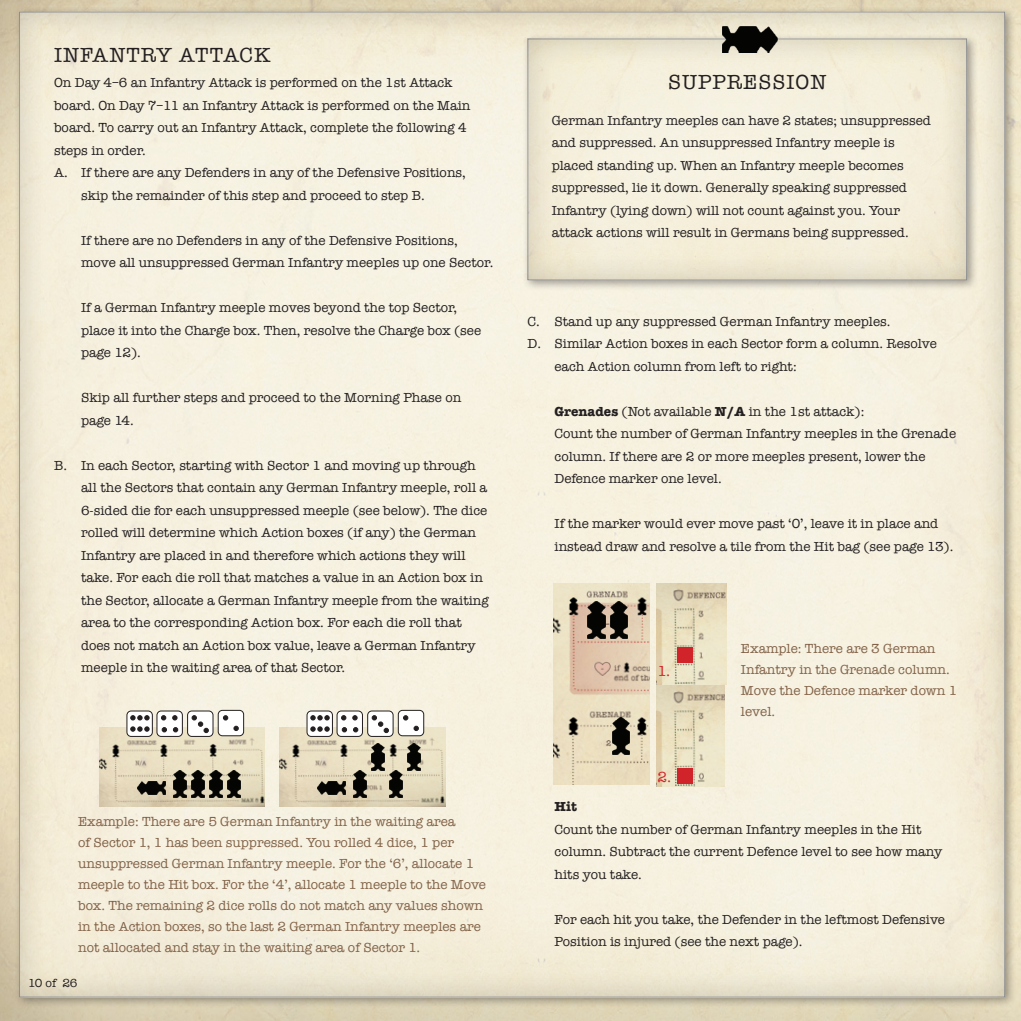
<style>
.page{position:relative;width:1021px;height:1021px;background:#fff}
.page>*{position:absolute;margin:0;border:0;box-sizing:border-box;transform-origin:0 0}
.t1{font:21px "American Typewriter";letter-spacing:.05em;color:#231f20}
.t2{font:15px "American Typewriter";color:#d1232a}
.t3{font:13.5px/22.5px "American Typewriter";color:#231f20}
.Example{font:13.5px/21px "American Typewriter";color:#826248}
.t4{font:12px "American Typewriter";color:#231f20}
.s1{font-weight:700}
</style>
<div class="page">
<div style="left:14px;top:6px;width:1002px;height:1002px;background:#231f20;opacity:.41"></div>
<div style="left:17px;top:9px;width:988px;height:989px;background:#231f20;opacity:.19"></div>
<img style="left:656px;top:583px;width:70px;height:101px">
<div style="left:677px;top:647px;width:15px;height:16px;background:#d1232a"></div>
<img style="left:656px;top:685px;width:68px;height:101px">
<div style="left:677px;top:767px;width:15px;height:16px;background:#d1232a"></div>
<img style="left:554px;top:583px;width:96px;height:201px">
<div style="left:522px;top:33px;width:456px;height:258px;background:#231f20;opacity:.41"></div>
<div style="left:525px;top:36px;width:442px;height:244px;background:#231f20;opacity:.19"></div>
<img style="left:588px;top:601px;width:17px;height:37px">
<img style="left:610px;top:601px;width:18px;height:37px">
<img style="left:612px;top:717px;width:17px;height:37px">
<img style="left:100px;top:727px;width:165px;height:79px">
<div style="left:127px;top:711px;width:25px;height:25px;background:#fff;border-radius:4px"></div>
<div style="left:127px;top:710px;width:25px;height:26px;border:1px solid #231f20;border-radius:4px"></div>
<svg style="left:130px;top:715px;width:19px;height:5px"></svg>
<svg style="left:130px;top:726px;width:19px;height:5px"></svg>
<div style="left:157px;top:711px;width:25px;height:25px;background:#fff;border-radius:4px"></div>
<div style="left:157px;top:710px;width:25px;height:26px;border:1px solid #231f20;border-radius:4px"></div>
<svg style="left:161px;top:715px;width:5px;height:5px"></svg>
<svg style="left:173px;top:727px;width:5px;height:5px"></svg>
<svg style="left:172px;top:715px;width:5px;height:5px"></svg>
<svg style="left:162px;top:727px;width:5px;height:5px"></svg>
<div style="left:187px;top:711px;width:26px;height:25px;background:#fff;border-radius:4px"></div>
<div style="left:187px;top:710px;width:26px;height:26px;border:1px solid #231f20;border-radius:4px"></div>
<svg style="left:192px;top:715px;width:17px;height:18px"></svg>
<div style="left:218px;top:710px;width:26px;height:25px;background:#fff;border-radius:4px"></div>
<div style="left:218px;top:710px;width:26px;height:26px;border:1px solid #231f20;border-radius:4px"></div>
<svg style="left:223px;top:715px;width:5px;height:5px"></svg>
<svg style="left:233px;top:726px;width:6px;height:5px"></svg>
<img style="left:227px;top:770px;width:13px;height:27px">
<img style="left:209px;top:770px;width:13px;height:27px">
<img style="left:191px;top:770px;width:13px;height:27px">
<img style="left:173px;top:770px;width:13px;height:27px">
<img style="left:138px;top:781px;width:27px;height:13px">
<img style="left:280px;top:727px;width:165px;height:79px">
<div style="left:307px;top:711px;width:25px;height:25px;background:#fff;border-radius:4px"></div>
<div style="left:307px;top:710px;width:25px;height:26px;border:1px solid #231f20;border-radius:4px"></div>
<svg style="left:310px;top:715px;width:19px;height:5px"></svg>
<svg style="left:310px;top:726px;width:19px;height:5px"></svg>
<div style="left:337px;top:711px;width:25px;height:25px;background:#fff;border-radius:4px"></div>
<div style="left:337px;top:710px;width:25px;height:26px;border:1px solid #231f20;border-radius:4px"></div>
<svg style="left:341px;top:715px;width:5px;height:5px"></svg>
<svg style="left:353px;top:727px;width:5px;height:5px"></svg>
<svg style="left:352px;top:715px;width:5px;height:5px"></svg>
<svg style="left:342px;top:727px;width:5px;height:5px"></svg>
<div style="left:367px;top:711px;width:26px;height:25px;background:#fff;border-radius:4px"></div>
<div style="left:367px;top:710px;width:26px;height:26px;border:1px solid #231f20;border-radius:4px"></div>
<svg style="left:372px;top:715px;width:17px;height:18px"></svg>
<div style="left:398px;top:710px;width:26px;height:25px;background:#fff;border-radius:4px"></div>
<div style="left:398px;top:710px;width:26px;height:26px;border:1px solid #231f20;border-radius:4px"></div>
<svg style="left:403px;top:715px;width:5px;height:5px"></svg>
<svg style="left:413px;top:726px;width:6px;height:5px"></svg>
<img style="left:407px;top:743px;width:13px;height:27px">
<img style="left:389px;top:770px;width:13px;height:27px">
<img style="left:371px;top:743px;width:13px;height:27px">
<img style="left:353px;top:770px;width:13px;height:27px">
<img style="left:318px;top:781px;width:27px;height:13px">
<img style="left:722px;top:27px;width:55px;height:26px">
<p class="t1" style="left:54px;top:39px;width:218px">INFANTRY ATTACK</p>
<p class="t3" style="left:54px;top:71px;width:418px">On Day 4–6 an Infantry Attack is performed on the 1st Attack board. On Day 7–11 an Infantry Attack is performed on the Main board. To carry out an Infantry Attack, complete the following 4 steps in order.</p>
<p class="t3" style="left:81px;top:161px;width:386px;text-indent:-27px">A. If there are any Defenders in any of the Defensive Positions, skip the remainder of this step and proceed to step B.</p>
<p class="t3" style="left:81px;top:228px;width:414px">If there are no Defenders in any of the Defensive Positions, move all unsuppressed German Infantry meeples up one Sector.</p>
<p class="t3" style="left:81px;top:296px;width:401px">If a German Infantry meeple moves beyond the top Sector, place it into the Charge box. Then, resolve the Charge box (see page 12).</p>
<p class="t3" style="left:81px;top:386px;width:382px">Skip all further steps and proceed to the Morning Phase on page 14.</p>
<p class="t3" style="left:81px;top:453px;width:409px;text-indent:-27px">B. In each Sector, starting with Sector 1 and moving up through all the Sectors that contain any German Infantry meeple, roll a 6-sided die for each unsuppressed meeple (see below). The dice rolled will determine which Action boxes (if any) the German Infantry are placed in and therefore which actions they will take. For each die roll that matches a value in an Action box in the Sector, allocate a German Infantry meeple from the waiting area to the corresponding Action box. For each die roll that does not match an Action box value, leave a German Infantry meeple in the waiting area of that Sector.</p>
<p class="Example" style="left:78px;top:810px;width:409px">Example: There are 5 German Infantry in the waiting area<br>of Sector 1, 1 has been suppressed. You rolled 4 dice, 1 per unsuppressed German Infantry meeple. For the ‘6’, allocate 1 meeple to the Hit box. For the ‘4’, allocate 1 meeple to the Move box. The remaining 2 dice rolls do not match any values shown in the Action boxes, so the last 2 German Infantry meeples are not allocated and stay in the waiting area of Sector 1.</p>
<p class="t4" style="left:28px;top:974px;width:51px">10 of 26</p>
<p class="t4" style="left:40px;top:974px;width:48px">10 of 26</p>
<p class="t1" style="left:668px;top:66px;width:160px">SUPPRESSION</p>
<p class="t3" style="left:551px;top:108px;width:381px">German Infantry meeples can have 2 states; unsuppressed and suppressed. An unsuppressed Infantry meeple is placed standing up. When an Infantry meeple becomes suppressed, lie it down. Generally speaking suppressed Infantry (lying down) will not count against you. Your attack actions will result in Germans being suppressed.</p>
<p class="t3" style="left:527px;top:309px;width:364px">C. Stand up any suppressed German Infantry meeples.</p>
<p class="t3" style="left:554px;top:332px;width:384px;text-indent:-27px">D. Similar Action boxes in each Sector form a column. Resolve each Action column from left to right:</p>
<p class="t3" style="left:554px;top:399px;width:403px"><span class="s1">Grenades</span> (Not available <span class="s1">N/A</span> in the 1st attack):<br>Count the number of German Infantry meeples in the Grenade column. If there are 2 or more meeples present, lower the Defence marker one level.</p>
<p class="t3" style="left:554px;top:512px;width:400px">If the marker would ever move past ‘0’, leave it in place and instead draw and resolve a tile from the Hit bag (see page 13).</p>
<p class="t2" style="left:657px;top:660px;width:14px">1.</p>
<p class="t2" style="left:657px;top:765px;width:15px">2.</p>
<p class="Example" style="left:741px;top:637px;width:218px">Example: There are 3 German<br>Infantry in the Grenade column.<br>Move the Defence marker down 1 level.</p>
<p class="t3" style="left:554px;top:795px;width:389px"><span class="s1">Hit<br></span>Count the number of German Infantry meeples in the Hit column. Subtract the current Defence level to see how many hits you take.</p>
<p class="t3" style="left:554px;top:907px;width:392px">For each hit you take, the Defender in the leftmost Defensive<br>Position is injured (see the next page).</p>
</div>
